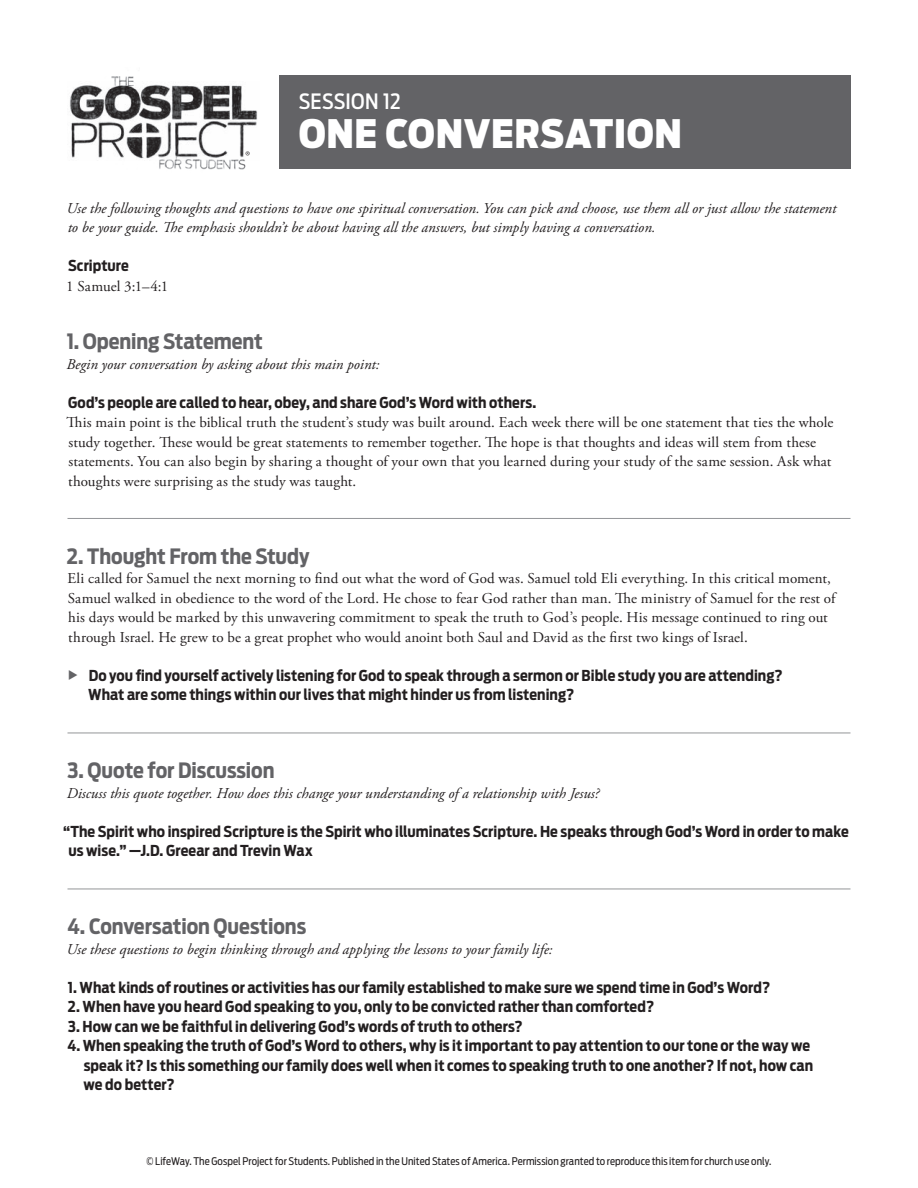
<style>
.page{position:relative;width:918px;height:1188px;background:#fff}
.page>*{position:absolute;margin:0;border:0;box-sizing:border-box;transform-origin:0 0}
.t1{font:900 39px "Antenna Cond";letter-spacing:.015em;color:#fff}
.t2{font:700 21px "Antenna Cond";letter-spacing:-.005em;color:#636366}
.t3{font:500 21px "Antenna Cond";letter-spacing:.01em;color:#fff}
.t4{font:15px/19.5px "Adobe Garamond Pro";letter-spacing:.01em;color:#231f20}
.t5{font:700 15px/19.5px "Antenna Cond";letter-spacing:.005em;color:#231f20}
.t6{font:italic 15px/19.5px "Adobe Garamond Pro";color:#231f20}
.t7{font:10.5px "Antenna Cond";letter-spacing:.005em;color:#231f20}
</style>
<div class="page">
<div style="left:279px;top:75px;width:571px;height:94px;background:#636366"></div>
<img style="left:111px;top:76px;width:23px;height:6px">
<img style="left:70px;top:82px;width:188px;height:76px">
<img style="left:140px;top:158px;width:106px;height:12px">
<svg style="left:246px;top:151px;width:4px;height:4px"></svg>
<hr style="left:68px;top:518px;width:782px;height:1px;background:#939598">
<hr style="left:68px;top:733px;width:782px;height:1px;background:#939598">
<hr style="left:68px;top:889px;width:782px;height:1px;background:#939598">
<p class="t3" style="left:299px;top:89px;width:104px">SESSION 12</p>
<p class="t1" style="left:299px;top:111px;width:385px">ONE CONVERSATION</p>
<p class="t6" style="left:67px;top:199px;width:771px">Use the following thoughts and questions to have one spiritual conversation. You can pick and choose, use them all or just allow the statement to be your guide. The emphasis shouldn’t be about having all the answers, but simply having a conversation.</p>
<p class="t5" style="left:68px;top:256px;width:62px">Scripture</p>
<p class="t4" style="left:66px;top:277px;width:104px">1 Samuel 3:1–4:1</p>
<h2 class="t2" style="left:67px;top:329px;width:198px">1. Opening Statement</h2>
<p class="t6" style="left:67px;top:355px;width:315px">Begin your conversation by asking about this main point:</p>
<p class="t5" style="left:68px;top:393px;width:470px">God’s people are called to hear, obey, and share God’s Word with others.</p>
<p class="t4" style="left:67px;top:413px;width:768px">This main point is the biblical truth the student’s study was built around. Each week there will be one statement that ties the whole study together. These would be great statements to remember together. The hope is that thoughts and ideas will stem from these statements. You can also begin by sharing a thought of your own that you learned during your study of the same session. Ask what thoughts were surprising as the study was taught.</p>
<h2 class="t2" style="left:67px;top:544px;width:244px">2. Thought From the Study</h2>
<p class="t4" style="left:68px;top:569px;width:769px">Eli called for Samuel the next morning to find out what the word of God was. Samuel told Eli everything. In this critical moment, Samuel walked in obedience to the word of the Lord. He chose to fear God rather than man. The ministry of Samuel for the rest of his days would be marked by this unwavering commitment to speak the truth to God’s people. His message continued to ring out through Israel. He grew to be a great prophet who would anoint both Saul and David as the first two kings of Israel.</p>
<p class="t5" style="left:88px;top:666px;width:696px">Do you find yourself actively listening for God to speak through a sermon or Bible study you are attending?<br>What are some things within our lives that might hinder us from listening?</p>
<h2 class="t2" style="left:67px;top:758px;width:209px">3. Quote for Discussion</h2>
<p class="t6" style="left:67px;top:784px;width:534px">Discuss this quote together. How does this change your understanding of a relationship with Jesus?</p>
<p class="t5" style="left:68px;top:822px;width:782px;text-indent:-5px">“The Spirit who inspired Scripture is the Spirit who illuminates Scripture. He speaks through God’s Word in order to make us wise.” —J.D. Greear and Trevin Wax</p>
<h2 class="t2" style="left:68px;top:914px;width:240px">4. Conversation Questions</h2>
<p class="t6" style="left:67px;top:940px;width:488px">Use these questions to begin thinking through and applying the lessons to your family life:</p>
<p class="t5" style="left:68px;top:978px;width:704px">1. What kinds of routines or activities has our family established to make sure we spend time in God’s Word?</p>
<p class="t5" style="left:68px;top:997px;width:588px">2. When have you heard God speaking to you, only to be convicted rather than comforted?</p>
<p class="t5" style="left:68px;top:1017px;width:456px">3. How can we be faithful in delivering God’s words of truth to others?</p>
<p class="t5" style="left:84px;top:1036px;width:731px;text-indent:-16px">4. When speaking the truth of God’s Word to others, why is it important to pay attention to our tone or the way we speak it? Is this something our family does well when it comes to speaking truth to one another? If not, how can we do better?</p>
<p class="t7" style="left:147px;top:1155px;width:626px">© LifeWay. The Gospel Project for Students. Published in the United States of America. Permission granted to reproduce this item for church use only.</p>
</div>
